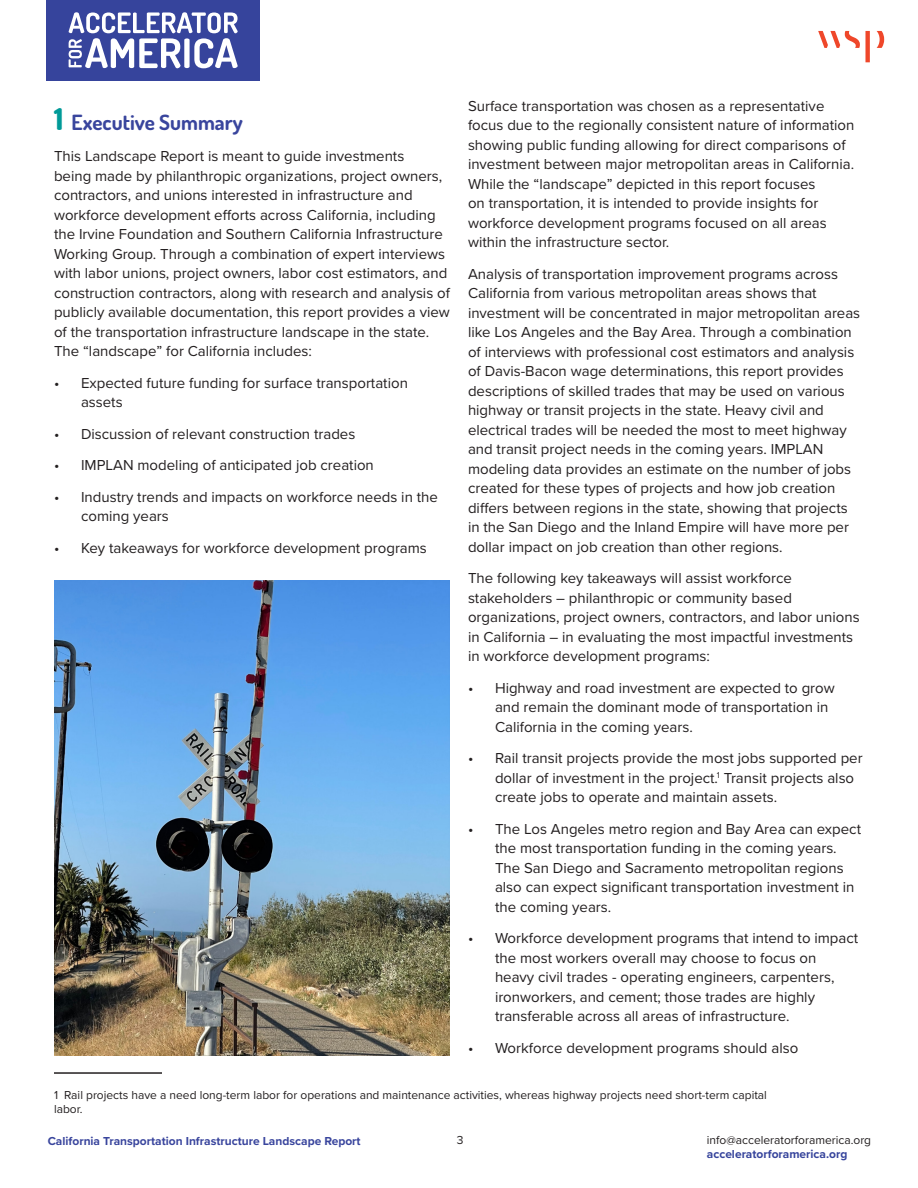
<style>
.page{position:relative;width:918px;height:1188px;background:#fff}
.page>*{position:absolute;margin:0;border:0;box-sizing:border-box;transform-origin:0 0}
.t1{font:700 21px "Dosis";color:#39459d}
.t2{font:15px/19.5px "Proxima Nova";color:#231f20}
.t3{font:12px/14.4px "Proxima Nova";color:#231f20}
.t4{font:700 12px "Proxima Nova";color:#39459d}
.t5{font:700 12px "Proxima Nova";color:#36449c}
.s1{font-weight:800;font-size:30px;color:#009a98}
</style>
<div class="page">
<div style="left:47px;top:0;width:213px;height:81px;background:#36449c"></div>
<svg style="left:69px;top:12px;width:169px;height:56px"></svg>
<svg style="left:877px;top:31px;width:7px;height:17px"></svg>
<svg style="left:818px;top:31px;width:52px;height:31px"></svg>
<img style="left:54px;top:581px;width:396px;height:475px">
<hr style="left:54px;top:1072px;width:108px;height:2px;background:#231f20">
<p class="t2" style="left:468px;top:95px;width:388px">Surface transportation was chosen as a representative focus due to the regionally consistent nature of information showing public funding allowing for direct comparisons of investment between major metropolitan areas in California.<br>While the “landscape” depicted in this report focuses<br>on transportation, it is intended to provide insights for workforce development programs focused on all areas within the infrastructure sector.</p>
<p class="t2" style="left:468px;top:263px;width:394px">Analysis of transportation improvement programs across California from various metropolitan areas shows that investment will be concentrated in major metropolitan areas like Los Angeles and the Bay Area. Through a combination of interviews with professional cost estimators and analysis of Davis-Bacon wage determinations, this report provides descriptions of skilled trades that may be used on various highway or transit projects in the state. Heavy civil and electrical trades will be needed the most to meet highway and transit project needs in the coming years. IMPLAN modeling data provides an estimate on the number of jobs created for these types of projects and how job creation differs between regions in the state, showing that projects in the San Diego and the Inland Empire will have more per dollar impact on job creation than other regions.</p>
<p class="t2" style="left:468px;top:568px;width:393px">The following key takeaways will assist workforce stakeholders – philanthropic or community based organizations, project owners, contractors, and labor unions in California – in evaluating the most impactful investments in workforce development programs:</p>
<p class="t2" style="left:495px;top:677px;width:341px;text-indent:-27px">• Highway and road investment are expected to grow and remain the dominant mode of transportation in<br>California in the coming years.</p>
<p class="t2" style="left:495px;top:748px;width:369px;text-indent:-27px">• Rail transit projects provide the most jobs supported per dollar of investment in the project.<sup>1</sup> Transit projects also create jobs to operate and maintain assets.</p>
<p class="t2" style="left:495px;top:818px;width:368px;text-indent:-27px">• The Los Angeles metro region and Bay Area can expect the most transportation funding in the coming years.<br>The San Diego and Sacramento metropolitan regions also can expect significant transportation investment in the coming years.</p>
<p class="t2" style="left:495px;top:928px;width:365px;text-indent:-27px">• Workforce development programs that intend to impact the most workers overall may choose to focus on heavy civil trades - operating engineers, carpenters, ironworkers, and cement; those trades are highly transferable across all areas of infrastructure.</p>
<p class="t2" style="left:468px;top:1037px;width:332px">• Workforce development programs should also</p>
<p class="t3" style="left:54px;top:1087px;width:714px">1 Rail projects have a need long-term labor for operations and maintenance activities, whereas highway projects need short-term capital labor.</p>
<p class="t1" style="left:54px;top:109px;width:190px"><span class="s1">1</span> Executive Summary</p>
<p class="t2" style="left:54px;top:146px;width:398px">This Landscape Report is meant to guide investments<br>being made by philanthropic organizations, project owners, contractors, and unions interested in infrastructure and workforce development efforts across California, including the Irvine Foundation and Southern California Infrastructure Working Group. Through a combination of expert interviews with labor unions, project owners, labor cost estimators, and construction contractors, along with research and analysis of publicly available documentation, this report provides a view of the transportation infrastructure landscape in the state.<br>The “landscape” for California includes:</p>
<p class="t2" style="left:81px;top:372px;width:328px;text-indent:-27px">• Expected future funding for surface transportation assets</p>
<p class="t2" style="left:54px;top:423px;width:303px">• Discussion of relevant construction trades</p>
<p class="t2" style="left:54px;top:455px;width:321px">• IMPLAN modeling of anticipated job creation</p>
<p class="t2" style="left:81px;top:486px;width:358px;text-indent:-27px">• Industry trends and impacts on workforce needs in the coming years</p>
<p class="t2" style="left:54px;top:537px;width:374px">• Key takeaways for workforce development programs</p>
<p class="t4" style="left:48px;top:1132px;width:314px">California Transportation Infrastructure Landscape Report</p>
<p class="t3" style="left:707px;top:1132px;width:166px">info@acceleratorforamerica.org</p>
<p class="t5" style="left:707px;top:1145px;width:142px">acceleratorforamerica.org</p>
<p class="t3" style="left:457px;top:1132px;width:8px">3</p>
</div>
